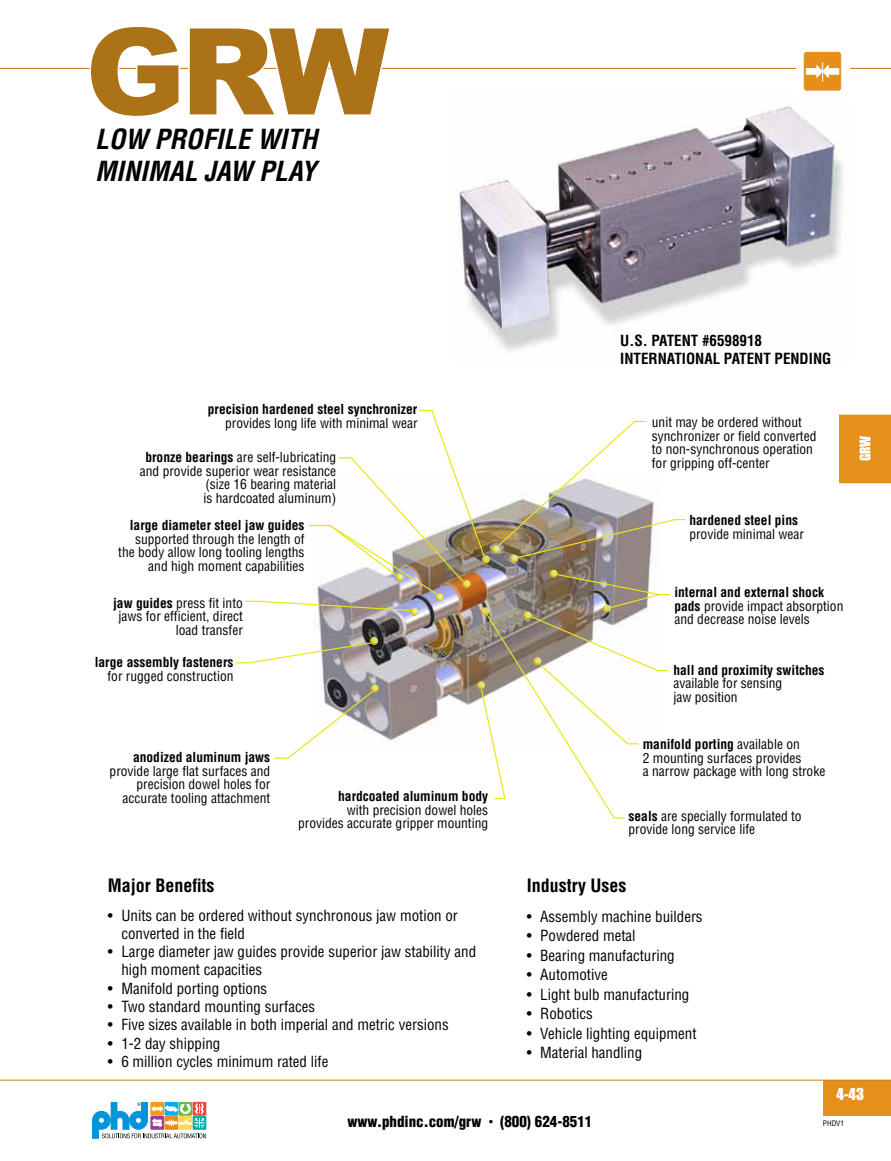
<style>
.page{position:relative;width:891px;height:1161px;background:#fff}
.page>*{position:absolute;margin:0;border:0;box-sizing:border-box;transform-origin:0 0}
.t1{font:900 120px "Arial";color:#ac7218}
.t2{font:italic 700 condensed 27px/32.4px "Helvetica";color:#000}
.t3{font:700 condensed 18px "Helvetica";color:#000}
.t4{font:condensed 15px/18.3px "Helvetica";color:#000}
.t5{font:700 condensed 15px/18px "Helvetica";color:#000}
.t6{font:900 condensed 15px "Helvetica";color:#000}
.t7{font:15px "Impact";color:#fff}
.t8{font:condensed 13.5px/13.5px "Helvetica";color:#000}
.t9{font:700 condensed 13.5px "Helvetica";color:#000}
.t10{font:13.5px "Impact";color:#fff}
.t11{font:condensed 7.5px "Helvetica";color:#000}
.s1{font-weight:700}
.s2{font-size:9px}
</style>
<div class="page">
<hr style="left:0;top:68px;width:891px;height:1px;background:#bc7612">
<div style="left:840px;top:415px;width:51px;height:68px;background:#e5901a"></div>
<div style="left:824px;top:1080px;width:67px;height:36px;background:#e5901a"></div>
<hr style="left:0;top:1080px;width:891px;height:1px;background:#cd8116">
<svg style="left:92px;top:1102px;width:114px;height:36px"></svg>
<img style="left:459px;top:106px;width:384px;height:245px">
<svg style="left:244px;top:457px;width:427px;height:362px"></svg>
<svg style="left:533px;top:657px;width:8px;height:8px"></svg>
<svg style="left:481px;top:607px;width:8px;height:8px"></svg>
<svg style="left:477px;top:681px;width:8px;height:8px"></svg>
<svg style="left:371px;top:685px;width:8px;height:7px"></svg>
<svg style="left:370px;top:637px;width:8px;height:8px"></svg>
<svg style="left:410px;top:608px;width:8px;height:8px"></svg>
<svg style="left:396px;top:573px;width:8px;height:8px"></svg>
<svg style="left:435px;top:593px;width:8px;height:8px"></svg>
<svg style="left:463px;top:580px;width:7px;height:8px"></svg>
<svg style="left:482px;top:545px;width:18px;height:19px"></svg>
<svg style="left:510px;top:555px;width:8px;height:7px"></svg>
<svg style="left:550px;top:570px;width:8px;height:8px"></svg>
<svg style="left:524px;top:611px;width:7px;height:8px"></svg>
<svg style="left:603px;top:605px;width:8px;height:7px"></svg>
<div style="left:796px;top:46px;width:54px;height:55px;background:#fff;border-radius:7px"></div>
<div style="left:804px;top:52px;width:37px;height:38px;background:#e58e1a;border-radius:2px"></div>
<div style="left:804px;top:52px;width:37px;height:38px;border:1px solid #e58e1a;border-radius:2px"></div>
<svg style="left:806px;top:62px;width:33px;height:20px"></svg>
<svg style="left:88px;top:67px;width:93px;height:2px"></svg>
<svg style="left:187px;top:67px;width:206px;height:2px"></svg>
<h1 class="t1" style="left:86px;top:-16px;width:305px">GRW</h1>
<h2 class="t2" style="left:95px;top:123px;width:223px">LOW PROFILE WITH<br>MINIMAL JAW PLAY</h2>
<p class="t9" style="left:208px;top:401px;width:211px">precision hardened steel synchronizer</p>
<p class="t8" style="left:225px;top:416px;width:194px">provides long life with minimal wear</p>
<p class="t8" style="left:140px;top:450px;width:198px;text-align:right"><span class="s1">bronze bearings</span> are self-lubricating and provide superior wear resistance (size 16 bearing material<br>is hardcoated aluminum)</p>
<p class="t9" style="left:130px;top:517px;width:176px">large diameter steel jaw guides</p>
<p class="t8" style="left:118px;top:532px;width:188px;text-align:right">supported through the length of the body allow long tooling lengths and high moment capabilities</p>
<p class="t5" style="left:620px;top:331px;width:213px">U.S. PATENT #6598918<br>INTERNATIONAL PATENT PENDING</p>
<p class="t8" style="left:652px;top:415px;width:166px">unit may be ordered without synchronizer or field converted to non-synchronous operation for gripping off-center</p>
<p class="t9" style="left:689px;top:512px;width:110px">hardened steel pins</p>
<p class="t8" style="left:689px;top:527px;width:116px">provide minimal wear</p>
<p class="t8" style="left:113px;top:596px;width:131px;text-align:right"><span class="s1">jaw guides</span> press fit into jaws for efficient, direct load transfer</p>
<p class="t8" style="left:674px;top:585px;width:171px"><span class="s1">internal and external shock pads</span> provide impact absorption and decrease noise levels</p>
<p class="t9" style="left:95px;top:654px;width:140px">large assembly fasteners</p>
<p class="t8" style="left:108px;top:669px;width:127px">for rugged construction</p>
<p class="t9" style="left:133px;top:749px;width:139px">anodized aluminum jaws</p>
<p class="t8" style="left:110px;top:764px;width:162px;text-align:right">provide large flat surfaces and precision dowel holes for accurate tooling attachment</p>
<p class="t9" style="left:338px;top:788px;width:151px">hardcoated aluminum body</p>
<p class="t8" style="left:298px;top:803px;width:192px;text-align:right">with precision dowel holes provides accurate gripper mounting</p>
<h3 class="t3" style="left:108px;top:874px;width:108px">Major Benefits</h3>
<p class="t4" style="left:121px;top:906px;width:338px;text-indent:-14px">• Units can be ordered without synchronous jaw motion or converted in the field</p>
<p class="t4" style="left:121px;top:942px;width:356px;text-indent:-14px">• Large diameter jaw guides provide superior jaw stability and high moment capacities</p>
<p class="t4" style="left:108px;top:979px;width:161px">• Manifold porting options</p>
<p class="t4" style="left:108px;top:997px;width:209px">• Two standard mounting surfaces</p>
<p class="t4" style="left:108px;top:1015px;width:342px">• Five sizes available in both imperial and metric versions</p>
<p class="t4" style="left:108px;top:1034px;width:114px">• 1-2 day shipping</p>
<p class="t4" style="left:108px;top:1052px;width:222px">• 6 million cycles minimum rated life</p>
<p class="t9" style="left:673px;top:662px;width:153px">hall and proximity switches</p>
<p class="t8" style="left:673px;top:676px;width:110px">available for sensing jaw position</p>
<p class="t8" style="left:643px;top:737px;width:184px"><span class="s1">manifold porting</span> available on<br>2 mounting surfaces provides<br>a narrow package with long stroke</p>
<p class="t8" style="left:629px;top:809px;width:175px"><span class="s1">seals</span> are specially formulated to provide long service life</p>
<h3 class="t3" style="left:527px;top:874px;width:101px">Industry Uses</h3>
<p class="t4" style="left:527px;top:907px;width:177px">• Assembly machine builders</p>
<p class="t4" style="left:527px;top:926px;width:110px">• Powdered metal</p>
<p class="t4" style="left:527px;top:946px;width:150px">• Bearing manufacturing</p>
<p class="t4" style="left:527px;top:965px;width:82px">• Automotive</p>
<p class="t4" style="left:527px;top:985px;width:164px">• Light bulb manufacturing</p>
<p class="t4" style="left:527px;top:1004px;width:67px">• Robotics</p>
<p class="t4" style="left:527px;top:1024px;width:171px">• Vehicle lighting equipment</p>
<p class="t4" style="left:527px;top:1043px;width:117px">• Material handling</p>
<p class="t10" style="left:855px;top:461px;width:27px;rotate:-90deg">GRW</p>
<p class="t7" style="left:837px;top:1083px;width:29px">4-43</p>
<p class="t6" style="left:348px;top:1113px;width:246px">www.phdinc.com/grw <span class="s2">•</span> (800) 624-8511</p>
<p class="t11" style="left:823px;top:1118px;width:23px">PHDV1</p>
</div>
